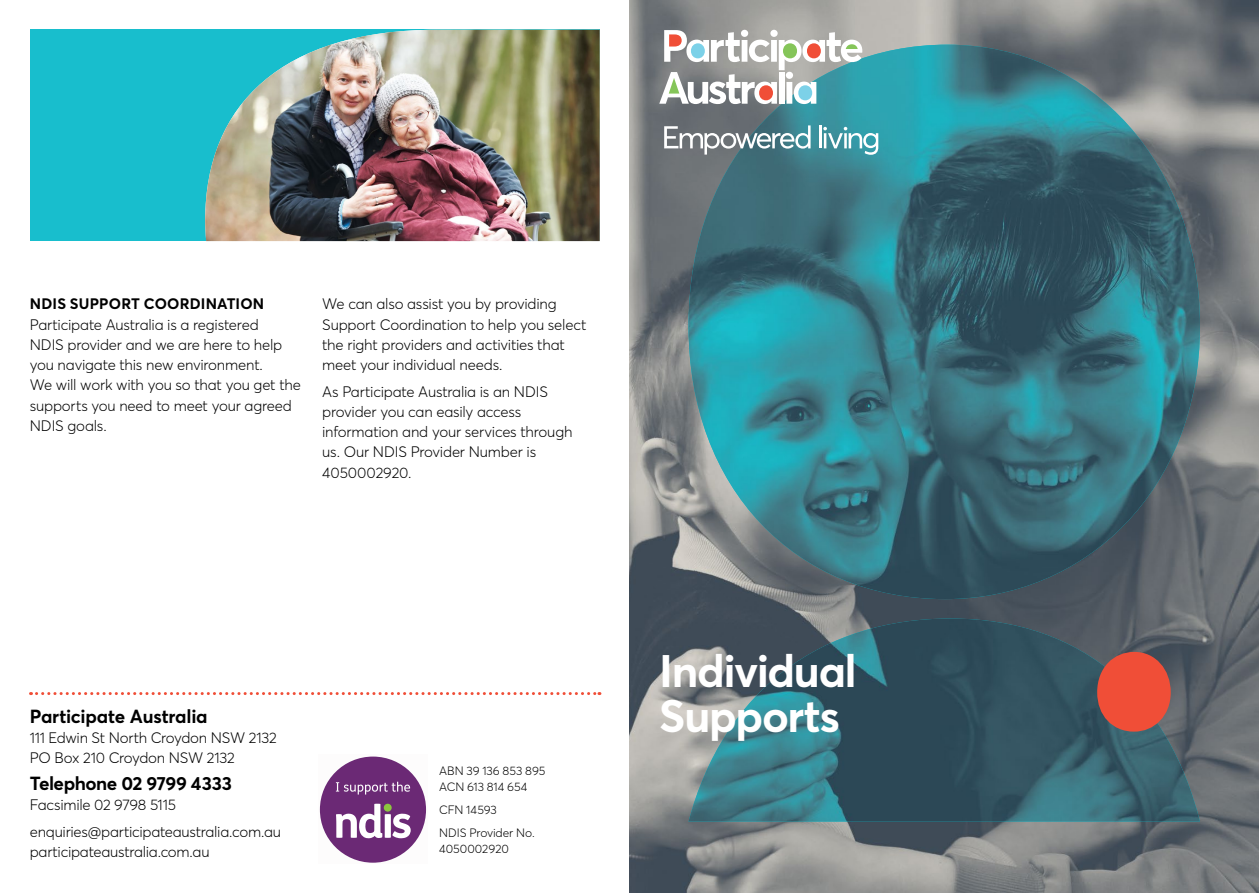
<style>
.page{position:relative;width:1259px;height:893px;background:#fff}
.page>*{position:absolute;margin:0;border:0;box-sizing:border-box;transform-origin:0 0}
.t1{font:700 45px/45px "Averta";letter-spacing:-.03em;color:#fff}
.t2{font:700 18.75px "Averta";letter-spacing:-.015em;color:#000}
.t3{font:300 15px/20.2px "Averta";letter-spacing:-.015em;color:#000}
.t4{font:700 15px "Averta";letter-spacing:.01em;color:#000}
.t5{font:300 12px/16.5px "Averta";letter-spacing:-.005em;color:#000}
</style>
<div class="page">
<svg style="left:31px;top:692px;width:569px;height:3px"></svg>
<div style="left:320px;top:756px;width:106px;height:107px;background:#6b2975;border-radius:50%"></div>
<svg style="left:336px;top:804px;width:75px;height:34px"></svg>
<svg style="left:336px;top:782px;width:74px;height:12px"></svg>
<img style="left:629px;top:0;width:630px;height:893px">
<img style="left:688px;top:45px;width:512px;height:776px">
<svg style="left:659px;top:30px;width:203px;height:74px"></svg>
<div style="left:798px;top:85px;width:14px;height:15px;background:#7cd1e8;border-radius:50%"></div>
<svg style="left:664px;top:125px;width:146px;height:30px"></svg>
<hr style="left:819px;top:125px;width:3px;height:23px;background:#fff">
<svg style="left:823px;top:127px;width:55px;height:28px"></svg>
<div style="left:1097px;top:652px;width:73px;height:80px;background:#f04e37;border-radius:50%"></div>
<div style="left:30px;top:30px;width:570px;height:211px;background:#18becd"></div>
<img style="left:205px;top:30px;width:395px;height:211px">
<p class="t4" style="left:30px;top:294px;width:236px">NDIS SUPPORT COORDINATION</p>
<p class="t3" style="left:30px;top:314px;width:273px">Participate Australia is a registered<br>NDIS provider and we are here to help you navigate this new environment.<br>We will work with you so that you get the supports you need to meet your agreed<br>NDIS goals.</p>
<p class="t3" style="left:322px;top:294px;width:266px">We can also assist you by providing Support Coordination to help you select the right providers and activities that meet your individual needs.</p>
<p class="t3" style="left:322px;top:381px;width:252px">As Participate Australia is an NDIS provider you can easily access information and your services through us. Our NDIS Provider Number is<br>4050002920.</p>
<p class="t2" style="left:30px;top:704px;width:179px">Participate Australia</p>
<p class="t3" style="left:30px;top:728px;width:248px">111 Edwin St North Croydon NSW 2132<br>PO Box 210 Croydon NSW 2132</p>
<p class="t2" style="left:30px;top:771px;width:204px">Telephone 02 9799 4333</p>
<p class="t3" style="left:30px;top:792px;width:253px;line-height:26.7px">Facsimile 02 9798 5115 enquiries@participateaustralia.com.au</p>
<p class="t3" style="left:30px;top:842px;width:181px">participateaustralia.com.au</p>
<p class="t5" style="left:439px;top:762px;width:108px">ABN 39 136 853 895<br>ACN 613 814 654</p>
<p class="t5" style="left:439px;top:798px;width:97px;line-height:22.8px">CFN 14593<br>NDIS Provider No.</p>
<p class="t5" style="left:439px;top:841px;width:71px">4050002920</p>
<h1 class="t1" style="left:659px;top:648px;width:199px">Individual<br>Supports</h1>
</div>
